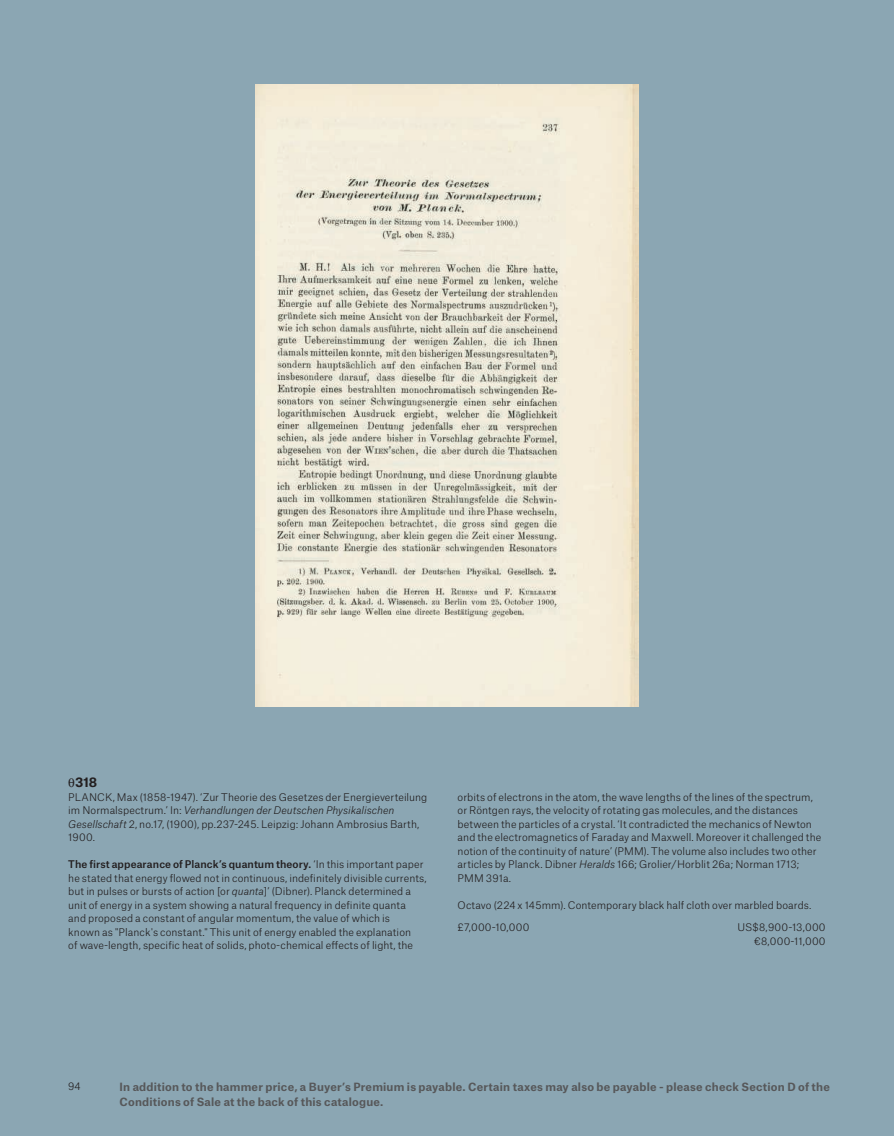
<style>
.page{position:relative;width:894px;height:1136px;background:#fff}
.page>*{position:absolute;margin:0;border:0;box-sizing:border-box;transform-origin:0 0}
.t1{font:700 12.75px "Atlas Grotesk";color:#231f20}
.t2{font:700 10.8px/14.7px "Atlas Grotesk";letter-spacing:.02em;color:#57585a}
.t3{font:300 10.2px/13.5px "Atlas Grotesk";letter-spacing:.005em;color:#231f20}
.t4{font:300 10.2px/13.5px "Atlas Grotesk";letter-spacing:.025em;color:#231f20;text-align:right}
.s1{font-style:italic}
.s2{font-weight:500}
</style>
<div class="page">
<div style="left:0;top:0;width:893px;height:1135px;background:#8ba6b3"></div>
<img style="left:255px;top:85px;width:383px;height:621px">
<p class="t1" style="left:75px;top:777px;width:24px">318</p>
<p class="t3" style="left:68px;top:790px;width:360px">PLANCK, Max (1858-1947). ‘Zur Theorie des Gesetzes der Energieverteilung im Normalspectrum.’ In: <span class="s1">Verhandlungen der Deutschen Physikalischen Gesellschaft</span> 2, no.17, (1900), pp.237-245. Leipzig: Johann Ambrosius Barth, 1900.</p>
<p class="t3" style="left:68px;top:858px;width:360px"><span class="s2">The frst appearance of Planck’s quantum theory.</span> ‘In this important paper he stated that energy fowed not in continuous, indefnitely divisible currents, but in pulses or bursts of action [or <span class="s1">quanta</span>]’ (Dibner). Planck determined a unit of energy in a system showing a natural frequency in defnite quanta<br>and proposed a constant of angular momentum, the value of which is<br>known as "Planck's constant." This unit of energy enabled the explanation<br>of wave-length, specifc heat of solids, photo-chemical efects of light, the</p>
<p class="t3" style="left:457px;top:790px;width:365px">orbits of electrons in the atom, the wave lengths of the lines of the spectrum, or Röntgen rays, the velocity of rotating gas molecules, and the distances between the particles of a crystal. ‘It contradicted the mechanics of Newton and the electromagnetics of Faraday and Maxwell. Moreover it challenged the notion of the continuity of nature’ (PMM). The volume also includes two other articles by Planck. Dibner <span class="s1">Heralds</span> 166; Grolier/Horblit 26a; Norman 1713; PMM 391a.</p>
<p class="t3" style="left:457px;top:894px;width:355px;line-height:22px">Octavo (224 x 145mm). Contemporary black half cloth over marbled boards. £7,000-10,000</p>
<p class="t4" style="left:737px;top:920px;width:90px">US$8,900-13,000 €8,000-11,000</p>
<p class="t3" style="left:68px;top:1080px;width:14px">94</p>
<p class="t2" style="left:119px;top:1079px;width:711px">In addition to the hammer price, a Buyer’s Premium is payable. Certain taxes may also be payable - please check Section D of the<br>Conditions of Sale at the back of this catalogue.</p>
</div>
